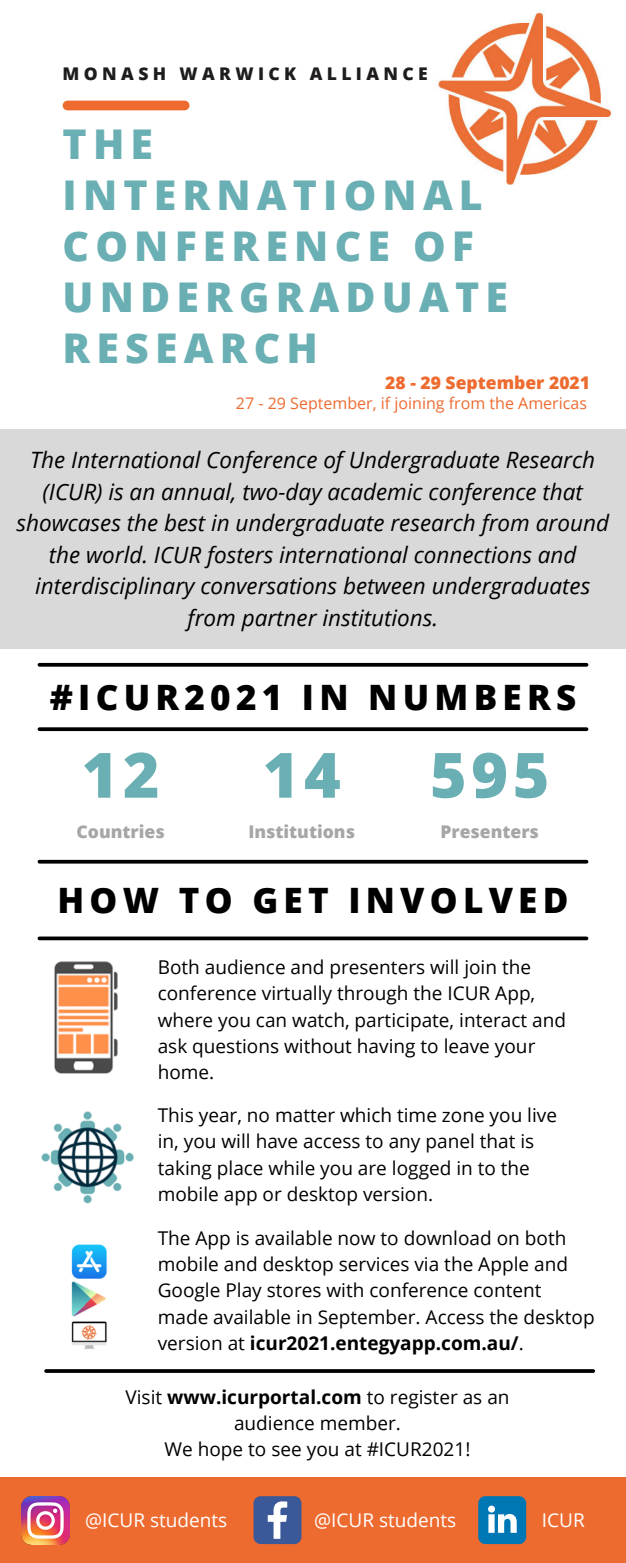
<style>
.page{position:relative;width:626px;height:1563px;background:#fff}
.page>*{position:absolute;margin:0;border:0;box-sizing:border-box;transform-origin:0 0}
.t1{font:800 62.5px "Open Sans";letter-spacing:.075em;color:#6aafb3}
.t2{font:800 41px "Open Sans";letter-spacing:.15em;color:#6aafb3}
.t3{font:800 35px "Open Sans";letter-spacing:.15em;color:#000}
.t4{font:italic 22.5px/31.5px "Open Sans";color:#000;text-align:center}
.t5{font:19px/26.2px "Open Sans";color:#000}
.t6{font:19px "Open Sans";color:#fff}
.t7{font:800 17.5px "Open Sans";color:#a6a6a6}
.t8{font:800 17.5px "Open Sans";letter-spacing:.25em;color:#1e1c1c}
.t9{font:800 17.5px "Open Sans";color:#ee6b30}
.t10{font:16px "Open Sans";color:#ee6b30}
.s1{font-weight:700}
</style>
<div class="page">
<div style="left:67px;top:101px;width:117px;height:9px;background:#ee6b30"></div>
<img style="left:437px;top:10px;width:175px;height:175px">
<div style="left:0;top:429px;width:625px;height:220px;background:#d9d9d9"></div>
<svg style="left:39px;top:663px;width:547px;height:4px;background:#141414"></svg>
<svg style="left:39px;top:727px;width:547px;height:4px;background:#141414"></svg>
<hr style="left:39px;top:860px;width:547px;height:3px;background:#000">
<svg style="left:39px;top:936px;width:547px;height:4px;background:#222"></svg>
<img style="left:54px;top:961px;width:64px;height:113px">
<img style="left:41px;top:1111px;width:93px;height:93px">
<div style="left:0;top:1477px;width:625px;height:86px;background:#ee6b30"></div>
<svg style="left:253px;top:1496px;width:48px;height:48px;background:#5f73a5"></svg>
<svg style="left:478px;top:1496px;width:47px;height:48px;background:#338ebf"></svg>
<img style="left:22px;top:1496px;width:48px;height:48px">
<img style="left:71px;top:1244px;width:36px;height:105px">
<svg style="left:46px;top:1369px;width:546px;height:4px;background:#0f0f0f"></svg>
<p class="t8" style="left:63px;top:61px;width:366px">MONASH WARWICK ALLIANCE</p>
<p class="t2" style="left:63px;top:115px;width:92px">THE</p>
<p class="t2" style="left:63px;top:166px;width:421px">INTERNATIONAL</p>
<p class="t2" style="left:63px;top:217px;width:412px">CONFERENCE OF</p>
<p class="t2" style="left:63px;top:268px;width:446px">UNDERGRADUATE</p>
<p class="t2" style="left:63px;top:319px;width:256px">RESEARCH</p>
<p class="t9" style="left:385px;top:370px;width:206px">28 - 29 September 2021</p>
<p class="t10" style="left:236px;top:392px;width:352px">27 - 29 September, if joining from the Americas</p>
<p class="t4" style="left:16px;top:444px;width:593px">The International Conference of Undergraduate Research (ICUR) is an annual, two-day academic conference that showcases the best in undergraduate research from around the world. ICUR fosters international connections and interdisciplinary conversations between undergraduates from partner institutions.</p>
<p class="t3" style="left:50px;top:673px;width:527px">#ICUR2021 IN NUMBERS</p>
<p class="t1" style="left:81px;top:731px;width:79px">12</p>
<p class="t1" style="left:262px;top:731px;width:79px">14</p>
<p class="t1" style="left:429px;top:731px;width:121px">595</p>
<p class="t7" style="left:76px;top:819px;width:90px">Countries</p>
<p class="t7" style="left:248px;top:819px;width:108px">Institutions</p>
<p class="t7" style="left:440px;top:819px;width:100px">Presenters</p>
<p class="t3" style="left:57px;top:875px;width:512px">HOW TO GET INVOLVED</p>
<p class="t5" style="left:158px;top:953px;width:409px">Both audience and presenters will join the conference virtually through the ICUR App, where you can watch, participate, interact and ask questions without having to leave your home.</p>
<p class="t5" style="left:158px;top:1101px;width:400px">This year, no matter which time zone you live in, you will have access to any panel that is taking place while you are logged in to the mobile app or desktop version.</p>
<p class="t5" style="left:158px;top:1224px;width:438px">The App is available now to download on both mobile and desktop services via the Apple and Google Play stores with conference content made available in September. Access the desktop version at <span class="s1">icur2021.entegyapp.com.au/</span>.</p>
<p class="t5" style="left:125px;top:1383px;width:385px;text-align:center">Visit <span class="s1">www.icurportal.com</span> to register as an audience member.</p>
<p class="t5" style="left:164px;top:1436px;width:307px">We hope to see you at #ICUR2021!</p>
<p class="t6" style="left:85px;top:1507px;width:144px">@ICUR students</p>
<p class="t6" style="left:314px;top:1507px;width:144px">@ICUR students</p>
<p class="t6" style="left:541px;top:1507px;width:44px">ICUR</p>
</div>
